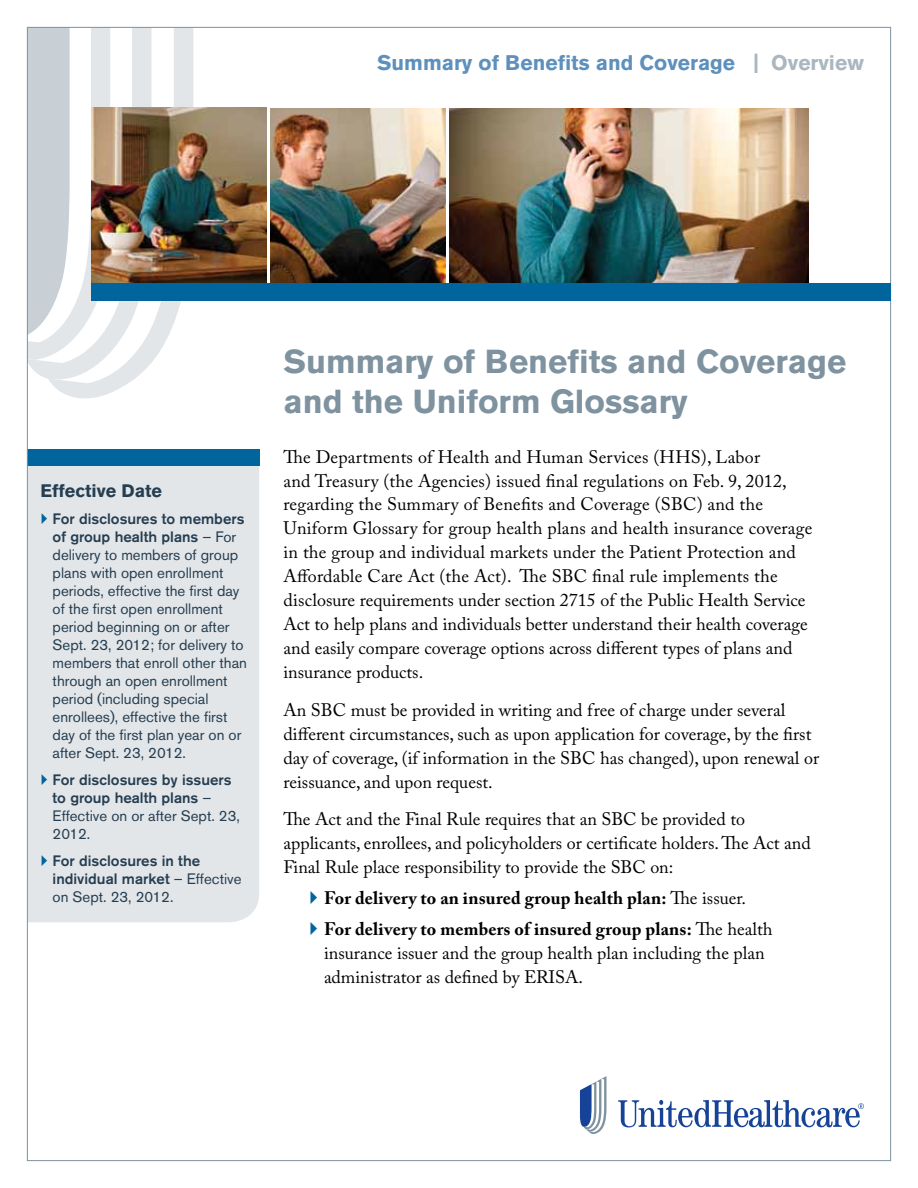
<style>
.page{position:relative;width:918px;height:1188px;background:#fff}
.page>*{position:absolute;margin:0;border:0;box-sizing:border-box;transform-origin:0 0}
.t1{font:700 33px/39.6px "Akzidenz Grotesk Std";color:#7e929f}
.t2{font:700 21px "Akzidenz Grotesk Std";color:#5d90bc}
.t3{font:18px/24px "Adobe Caslon Pro";color:#000}
.t4{font:700 18px/30.8px "Adobe Caslon Pro";letter-spacing:.01em;color:#000}
.t5{font:700 18px "Akzidenz Grotesk Std";color:#253e51}
.t6{font:15px/18px "Akzidenz Grotesk Std";color:#253e51}
.t7{font:500 15px/18px "Akzidenz Grotesk Std";color:#253e51}
.s1{color:#aab7c0}
.s2{font-weight:500}
.s3{font-weight:400}
</style>
<div class="page">
<div style="left:29px;top:465px;width:230px;height:457px;background:#e3e6e9"></div>
<div style="left:27px;top:449px;width:232px;height:16px;background:#00649d"></div>
<svg style="left:48px;top:29px;width:145px;height:370px"></svg>
<svg style="left:29px;top:29px;width:81px;height:331px"></svg>
<svg style="left:618px;top:1100px;width:246px;height:27px"></svg>
<svg style="left:580px;top:1076px;width:26px;height:58px"></svg>
<div style="left:91px;top:283px;width:800px;height:17px;background:#00649d"></div>
<img style="left:91px;top:108px;width:175px;height:175px">
<img style="left:270px;top:108px;width:175px;height:175px">
<img style="left:450px;top:108px;width:358px;height:175px">
<svg style="left:42px;top:513px;width:5px;height:11px"></svg>
<svg style="left:42px;top:774px;width:5px;height:11px"></svg>
<svg style="left:42px;top:855px;width:5px;height:11px"></svg>
<p class="t2" style="left:377px;top:50px;width:488px">Summary of Benefits and Coverage <span class="s1">| Overview</span></p>
<p class="t5" style="left:41px;top:480px;width:123px">Effective Date</p>
<p class="t6" style="left:53px;top:510px;width:196px"><span class="s2">For disclosures to members of group health plans</span> – For delivery to members of group plans with open enrollment periods, effective the first day of the first open enrollment period beginning on or after<br>Sept. 23, 2012; for delivery to members that enroll other than through an open enrollment period (including special enrollees), effective the first day of the first plan year on or after Sept. 23, 2012.</p>
<p class="t7" style="left:53px;top:771px;width:189px">For disclosures by issuers to group health plans <span class="s3">–<br>Effective on or after Sept. 23,<br>2012.</span></p>
<p class="t7" style="left:53px;top:852px;width:190px">For disclosures in the individual market <span class="s3">– Effective on Sept. 23, 2012.</span></p>
<h1 class="t1" style="left:284px;top:342px;width:564px">Summary of Benefits and Coverage and the Uniform Glossary</h1>
<p class="t3" style="left:284px;top:444px;width:530px">The Departments of Health and Human Services (HHS), Labor<br>and Treasury (the Agencies) issued final regulations on Feb. 9, 2012, regarding the Summary of Benefits and Coverage (SBC) and the Uniform Glossary for group health plans and health insurance coverage in the group and individual markets under the Patient Protection and Affordable Care Act (the Act). The SBC final rule implements the disclosure requirements under section 2715 of the Public Health Service Act to help plans and individuals better understand their health coverage and easily compare coverage options across different types of plans and insurance products.</p>
<p class="t3" style="left:284px;top:698px;width:537px">An SBC must be provided in writing and free of charge under several different circumstances, such as upon application for coverage, by the first day of coverage, (if information in the SBC has changed), upon renewal or reissuance, and upon request.</p>
<p class="t3" style="left:284px;top:807px;width:529px">The Act and the Final Rule requires that an SBC be provided to applicants, enrollees, and policyholders or certificate holders. The Act and<br>Final Rule place responsibility to provide the SBC on:</p>
<p class="t4" style="left:324px;top:883px;width:450px">For delivery to an insured group health plan: <span class="s3">The issuer.<br></span>For delivery to members of insured group plans: <span class="s3">The health</span></p>
<p class="t3" style="left:324px;top:941px;width:442px">insurance issuer and the group health plan including the plan administrator as defined by ERISA.</p>
</div>
